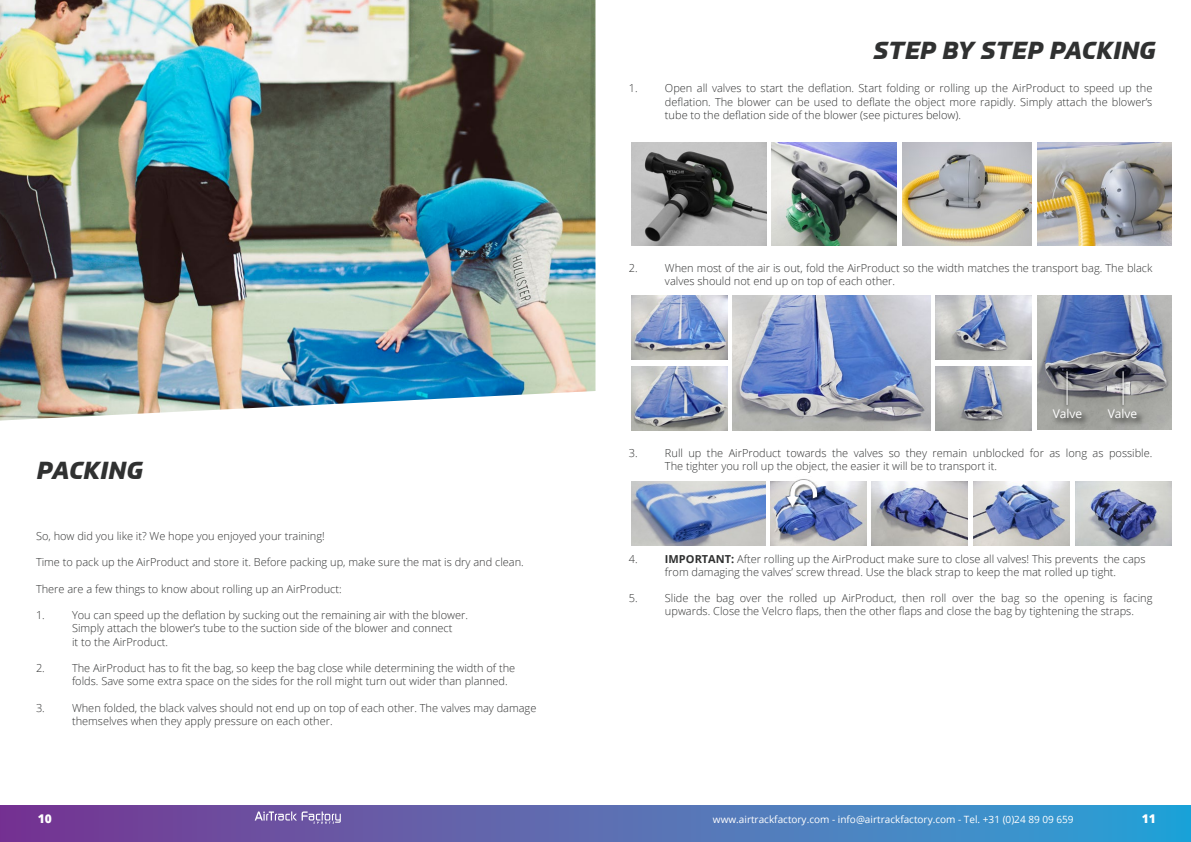
<style>
.page{position:relative;width:1191px;height:842px;background:#fff}
.page>*{position:absolute;margin:0;border:0;box-sizing:border-box;transform-origin:0 0}
.t1{font:italic 800 24px "Prometo";letter-spacing:.03em;color:#303131}
.t2{font:12px "Open Sans";color:#fff}
.t3{font:800 12px "Open Sans";color:#fff}
.t4{font:300 11px/13.2px "Open Sans";color:#303131}
.t5{font:10px "Open Sans";color:#fff}
.s1{font-weight:700}
</style>
<div class="page">
<svg style="left:0;top:805px;width:1191px;height:37px;background:#566db3"></svg>
<svg style="left:255px;top:811px;width:86px;height:13px"></svg>
<img style="left:0;top:0;width:595px;height:421px">
<img style="left:631px;top:143px;width:135px;height:102px">
<img style="left:631px;top:366px;width:96px;height:64px">
<img style="left:936px;top:295px;width:96px;height:64px">
<img style="left:1037px;top:295px;width:134px;height:134px">
<img style="left:936px;top:366px;width:96px;height:64px">
<img style="left:631px;top:295px;width:96px;height:64px">
<img style="left:733px;top:295px;width:197px;height:135px">
<img style="left:631px;top:481px;width:134px;height:64px">
<img style="left:973px;top:481px;width:96px;height:64px">
<img style="left:770px;top:481px;width:96px;height:64px">
<img style="left:871px;top:481px;width:96px;height:64px">
<img style="left:1075px;top:481px;width:96px;height:64px">
<img style="left:771px;top:143px;width:125px;height:102px">
<img style="left:902px;top:143px;width:130px;height:102px">
<img style="left:1037px;top:143px;width:134px;height:102px">
<div style="left:1063px;top:368px;width:7px;height:40px;background:#000;opacity:.75"></div>
<hr style="left:1066px;top:371px;width:1px;height:34px;background:#fff">
<div style="left:1119px;top:368px;width:7px;height:40px;background:#000;opacity:.75"></div>
<hr style="left:1122px;top:371px;width:1px;height:34px;background:#fff">
<div style="left:1051px;top:408px;width:39px;height:19px;background:#000;opacity:.75"></div>
<div style="left:1106px;top:408px;width:39px;height:19px;background:#000;opacity:.75"></div>
<img style="left:778px;top:479px;width:44px;height:34px">
<h1 class="t1" style="left:873px;top:35px;width:283px">STEP BY STEP PACKING</h1>
<p class="t4" style="left:629px;top:82px;width:10px">1.</p>
<p class="t4" style="left:665px;top:82px;width:489px;text-align:justify">Open all valves to start the deflation. Start folding or rolling up the AirProduct to speed up the deflation. The blower can be used to deflate the object more rapidly. Simply attach the blower’s tube to the deflation side of the blower (see pictures below).</p>
<p class="t4" style="left:629px;top:261px;width:10px">2.</p>
<p class="t4" style="left:665px;top:261px;width:489px">When most of the air is out, fold the AirProduct so the width matches the transport bag. The black valves should not end up on top of each other.</p>
<h1 class="t1" style="left:37px;top:456px;width:107px">PACKING</h1>
<p class="t4" style="left:36px;top:529px;width:290px">So, how did you like it? We hope you enjoyed your training!</p>
<p class="t4" style="left:36px;top:556px;width:489px">Time to pack up the AirProduct and store it. Before packing up, make sure the mat is dry and clean.</p>
<p class="t4" style="left:36px;top:582px;width:307px">There are a few things to know about rolling up an AirProduct:</p>
<p class="t4" style="left:36px;top:608px;width:10px">1.</p>
<p class="t4" style="left:72px;top:608px;width:397px">You can speed up the deflation by sucking out the remaining air with the blower.<br>Simply attach the blower’s tube to the suction side of the blower and connect<br>it to the AirProduct.</p>
<p class="t4" style="left:36px;top:661px;width:10px">2.</p>
<p class="t4" style="left:72px;top:661px;width:445px">The AirProduct has to fit the bag, so keep the bag close while determining the width of the folds. Save some extra space on the sides for the roll might turn out wider than planned.</p>
<p class="t4" style="left:36px;top:701px;width:10px">3.</p>
<p class="t4" style="left:72px;top:701px;width:466px">When folded, the black valves should not end up on top of each other. The valves may damage themselves when they apply pressure on each other.</p>
<p class="t2" style="left:1052px;top:405px;width:31px">Valve</p>
<p class="t2" style="left:1107px;top:405px;width:31px">Valve</p>
<p class="t4" style="left:629px;top:446px;width:10px">3.</p>
<p class="t4" style="left:665px;top:446px;width:489px">Rull up the AirProduct towards the valves so they remain unblocked for as long as possible.<br>The tighter you roll up the object, the easier it will be to transport it.</p>
<p class="t4" style="left:629px;top:552px;width:10px">4.</p>
<p class="t4" style="left:665px;top:552px;width:482px"><span class="s1">IMPORTANT:</span> After rolling up the AirProduct make sure to close all valves! This prevents the caps from damaging the valves’ screw thread. Use the black strap to keep the mat rolled up tight.</p>
<p class="t4" style="left:629px;top:591px;width:10px">5.</p>
<p class="t4" style="left:665px;top:591px;width:489px">Slide the bag over the rolled up AirProduct, then roll over the bag so the opening is facing upwards. Close the Velcro flaps, then the other flaps and close the bag by tightening the straps.</p>
<p class="t3" style="left:38px;top:809px;width:16px">10</p>
<p class="t5" style="left:713px;top:812px;width:362px">www.airtrackfactory.com - info@airtrackfactory.com - Tel. +31 (0)24 89 09 659</p>
<p class="t3" style="left:1141px;top:809px;width:16px">11</p>
</div>
